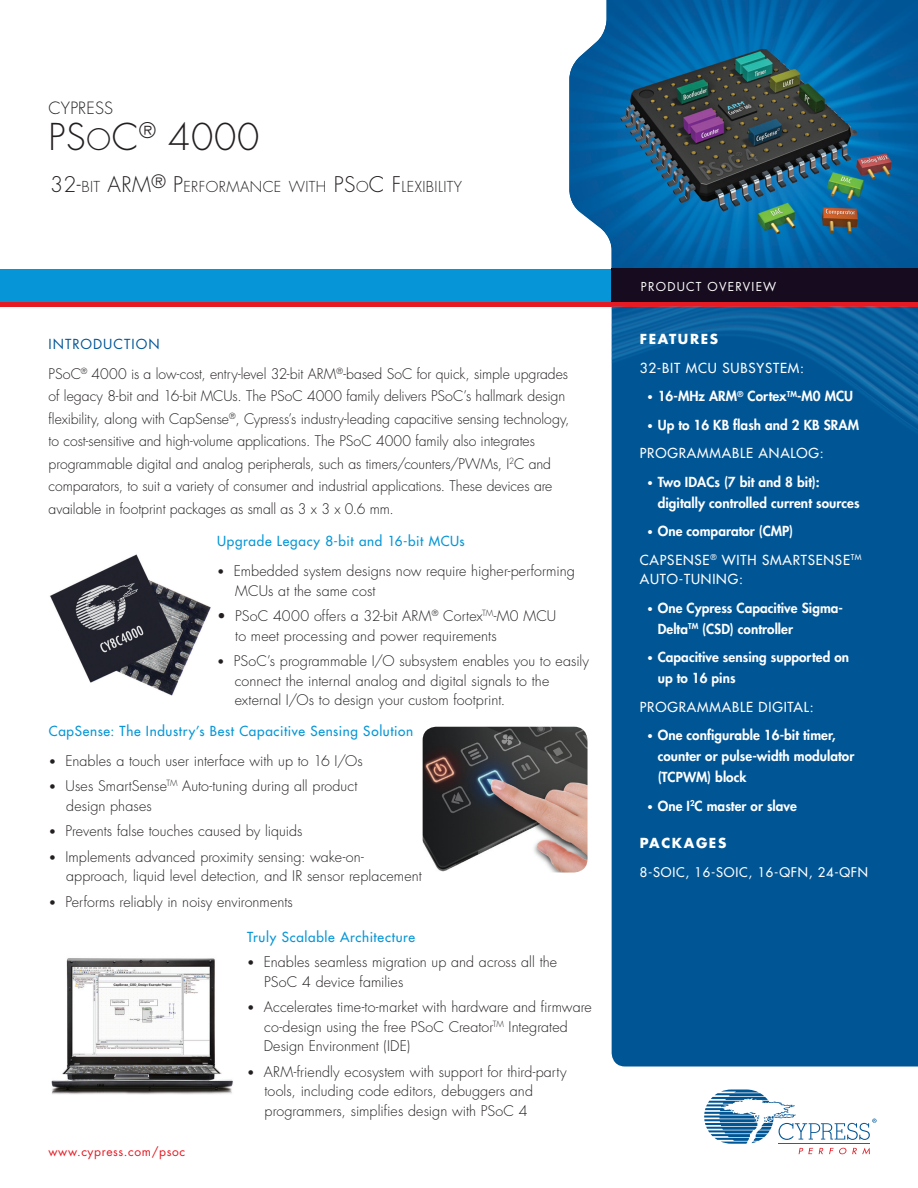
<style>
.page{position:relative;width:918px;height:1188px;background:#fff}
.page>*{position:absolute;margin:0;border:0;box-sizing:border-box;transform-origin:0 0}
.Headline_Copy{font:300 36px "Futura Std";letter-spacing:.02em;color:#231f20}
.Headline_Copy_Small{font:300 16.5px "Futura Std";letter-spacing:.01em;color:#231f20}
.Headline_Copy-2{font:300 14.7px "Futura Std";letter-spacing:.03em;color:#231f20}
.Sub-Subhead{font:300 14.25px/19.5px "Futura Std";letter-spacing:.005em;color:#231f20}
.Body_Copy{font:300 14.25px/22.5px "Futura Std";letter-spacing:-.005em;color:#231f20}
.t1{font:800 13.5px/21px "Futura Std";letter-spacing:.005em;color:#fff}
.Sub-Subhead-2{font:500 13.5px "Futura Std";letter-spacing:.05em;color:#0696d7}
.Sidebar_Header{font:500 13.5px "Futura Std";letter-spacing:.06em;color:#fff}
.Sidebar_Header-2{font:700 13.5px "Futura Std";letter-spacing:.12em;color:#fff}
.Subhead{font:13.5px "Futura Std";letter-spacing:.075em;color:#005595}
.Sidebar_Header-3{font:500 12.9px "Futura Std";letter-spacing:.06em;color:#fff}
.t2{font:12px "Futura Std";letter-spacing:.05em;color:#e51a23}
.t3{font:12px "Futura Std";letter-spacing:.1em;color:#fff}
.s1{font-size:28.8px}
.s2{font-size:21px}
.s3{font-size:12px}
.s4{font-size:10.5px}
</style>
<div class="page">
<svg style="left:569px;top:307px;width:349px;height:759px;fill:#005595"></svg>
<img style="left:569px;top:0;width:349px;height:269px">
<div style="left:0;top:269px;width:918px;height:34px;background:#0696d7"></div>
<div style="left:612px;top:269px;width:306px;height:35px;background:#170c1f"></div>
<div style="left:0;top:302px;width:918px;height:5px;background:#e51a23"></div>
<svg style="left:704px;top:1090px;width:173px;height:64px"></svg>
<img style="left:612px;top:307px;width:306px;height:252px">
<img style="left:423px;top:727px;width:165px;height:146px">
<img style="left:50px;top:554px;width:161px;height:142px">
<img style="left:51px;top:958px;width:182px;height:137px">
<p class="Headline_Copy_Small" style="left:49px;top:98px;width:66px">CYPRESS</p>
<p class="Headline_Copy" style="left:49px;top:115px;width:213px">PS<span class="s1">O</span>C<sup>®</sup> 4000</p>
<p class="Headline_Copy-2" style="left:50px;top:178px;width:168px"><span class="s2">32-</span>BIT <span class="s2">ARM</span><sup>®</sup> <span class="s2">P</span>ERFORMA</p>
<p class="Headline_Copy-2" style="left:250px;top:178px;width:214px">NCE WITH <span class="s2">PS</span>O<span class="s2">C F</span> LEXIBILITY</p>
<p class="Subhead" style="left:49px;top:335px;width:113px">INTRODUCTION</p>
<p class="Body_Copy" style="left:49px;top:363px;width:523px">PSoC<sup>®</sup> 4000 is a low-cost, entry-level 32-bit ARM<sup>®</sup>-based SoC for quick, simple upgrades of legacy 8-bit and 16-bit MCUs. The PSoC 4000 family delivers PSoC’s hallmark design flexibility, along with CapSense<sup>®</sup>, Cypress’s industry-leading capacitive sensing technology, to cost-sensitive and high-volume applications. The PSoC 4000 family also integrates programmable digital and analog peripherals, such as timers/counters/PWMs, I<sup>2</sup>C and comparators, to suit a variety of consumer and industrial applications. These devices are available in footprint packages as small as 3 x 3 x 0.6 mm.</p>
<p class="Sub-Subhead-2" style="left:217px;top:533px;width:249px">Upgrade Legacy 8-bit and 16-bit MCUs</p>
<p class="Sub-Subhead" style="left:235px;top:562px;width:341px;text-indent:-18px"><span class="s3">•</span> Embedded system designs now require higher-performing<br>MCUs at the same cost</p>
<p class="Sub-Subhead" style="left:235px;top:607px;width:323px;text-indent:-18px">• PSoC 4000 offers a 32-bit ARM<sup>®</sup> Cortex<sup>TM</sup>-M0 MCU to meet processing and power requirements</p>
<p class="Sub-Subhead" style="left:235px;top:652px;width:356px;text-indent:-18px"><span class="s3">•</span> PSoC’s programmable I/O subsystem enables you to easily connect the internal analog and digital signals to the external I/Os to design your custom footprint.</p>
<p class="Sub-Subhead-2" style="left:49px;top:722px;width:366px">CapSense: The Industry’s Best Capacitive Sensing Solution</p>
<p class="Sub-Subhead" style="left:49px;top:751px;width:316px"><span class="s3">•</span> Enables a touch user interface with up to 16 I/Os</p>
<p class="Sub-Subhead" style="left:66px;top:777px;width:293px;text-indent:-17px"><span class="s3">•</span> Uses SmartSense<sup>TM</sup> Auto-tuning during all product design phases</p>
<p class="Sub-Subhead" style="left:49px;top:822px;width:255px"><span class="s3">•</span> Prevents false touches caused by liquids</p>
<p class="Sub-Subhead" style="left:66px;top:847px;width:357px;text-indent:-17px"><span class="s3">•</span> Implements advanced proximity sensing: wake-on&shy;approach, liquid level detection, and IR sensor replacement</p>
<p class="Sub-Subhead" style="left:49px;top:892px;width:246px"><span class="s3">•</span> Performs reliably in noisy environments</p>
<p class="t2" style="left:49px;top:1144px;width:138px">www.cypress.com/psoc</p>
<p class="Sub-Subhead-2" style="left:247px;top:928px;width:169px">Truly Scalable Architecture</p>
<p class="Sub-Subhead" style="left:264px;top:953px;width:294px;text-indent:-17px"><span class="s3">•</span> Enables seamless migration up and across all the<br>PSoC 4 device families</p>
<p class="Sub-Subhead" style="left:264px;top:998px;width:330px;text-indent:-17px"><span class="s3">•</span> Accelerates time-to-market with hardware and firmware co-design using the free PSoC Creator<sup>TM</sup> Integrated<br>Design Environment (IDE)</p>
<p class="Sub-Subhead" style="left:265px;top:1062px;width:304px;text-indent:-17px"><span class="s3">•</span> ARM-friendly ecosystem with support for third-party tools, including code editors, debuggers and programmers, simplifies design with PSoC 4</p>
<p class="t3" style="left:641px;top:279px;width:137px">PRODUCT OVERVIEW</p>
<p class="Sidebar_Header-2" style="left:640px;top:330px;width:80px">FEATURES</p>
<p class="Sidebar_Header" style="left:640px;top:359px;width:166px">32-BIT MCU SUBSYSTEM:</p>
<p class="t1" style="left:647px;top:386px;width:207px"><span class="s4">•</span> 16-MHz ARM<sup>®</sup> Cortex<sup>TM</sup>-M0 MCU</p>
<p class="t1" style="left:647px;top:414px;width:213px"><span class="s4">•</span> Up to 16 KB flash and 2 KB SRAM</p>
<p class="Sidebar_Header" style="left:640px;top:445px;width:186px">PROGRAMMABLE ANALOG:</p>
<p class="t1" style="left:658px;top:471px;width:203px;text-indent:-11px"><span class="s4">•</span> Two IDACs (7 bit and 8 bit): digitally controlled current sources</p>
<p class="t1" style="left:647px;top:521px;width:147px"><span class="s4">•</span> One comparator (CMP)</p>
<p class="Sidebar_Header" style="left:640px;top:551px;width:223px">CAPSENSE<sup>®</sup> WITH SMARTSENSE<sup>TM</sup></p>
<p class="Sidebar_Header" style="left:640px;top:571px;width:105px">AUTO-TUNING:</p>
<p class="t1" style="left:658px;top:597px;width:187px;text-indent:-11px"><span class="s4">•</span> One Cypress Capacitive Sigma-<br>Delta<sup>TM</sup> (CSD) controller</p>
<p class="t1" style="left:658px;top:647px;width:193px;text-indent:-11px"><span class="s4">•</span> Capacitive sensing supported on up to 16 pins</p>
<p class="Sidebar_Header" style="left:640px;top:698px;width:176px">PROGRAMMABLE DIGITAL:</p>
<p class="t1" style="left:658px;top:725px;width:198px;text-indent:-11px"><span class="s4">•</span> One configurable 16-bit timer, counter or pulse-width modulator (TCPWM) block</p>
<p class="t1" style="left:647px;top:795px;width:151px"><span class="s4">•</span> One I<sup>2</sup>C master or slave</p>
<p class="Sidebar_Header-2" style="left:640px;top:834px;width:88px">PACKAGES</p>
<p class="Sidebar_Header-3" style="left:640px;top:864px;width:230px">8-SOIC, 16-SOIC, 16-QFN, 24-QFN</p>
</div>
